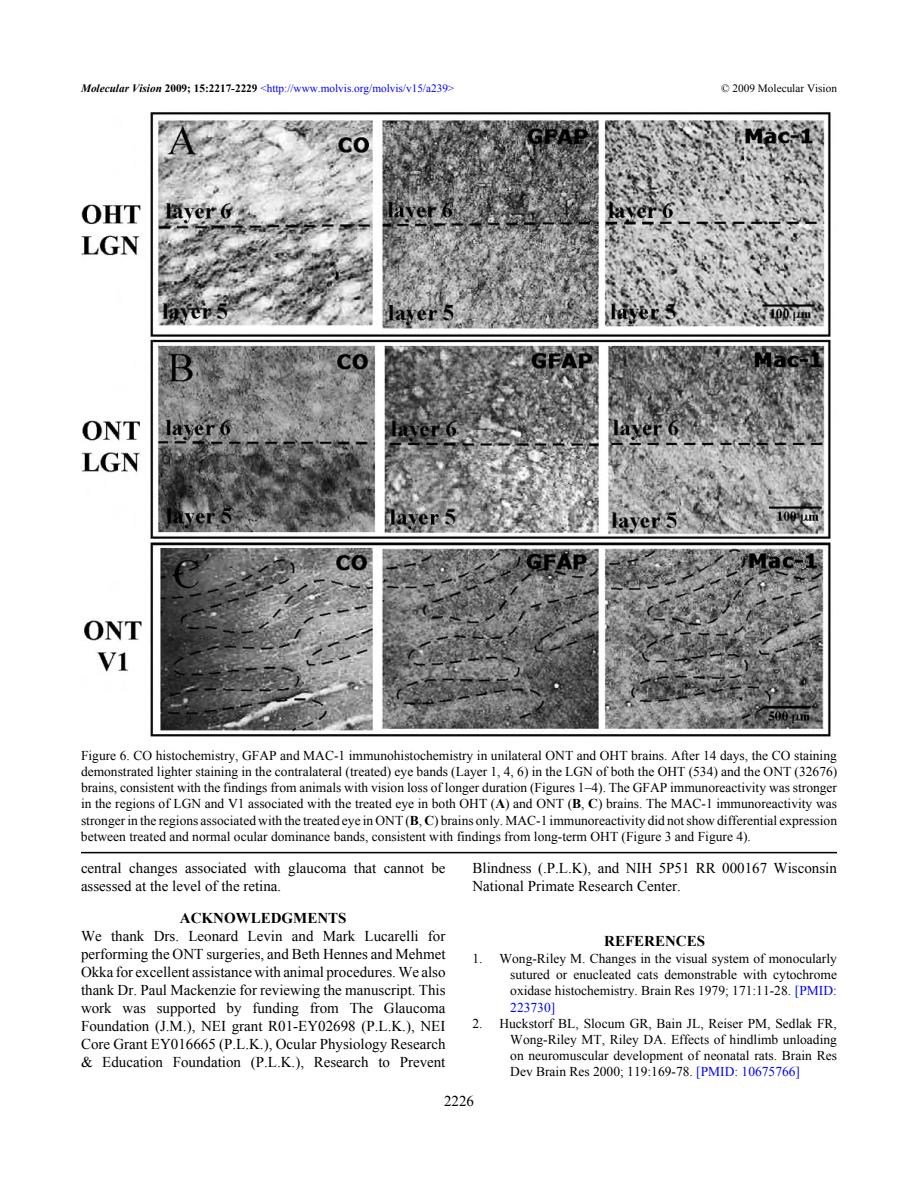
<style>
.page{position:relative;width:918px;height:1188px;background:#fff}
.page>*{position:absolute;margin:0;border:0;box-sizing:border-box;transform-origin:0 0}
.t1{font:15px/18px "Times New Roman";color:#000}
.t2{font:700 15px "Times New Roman";color:#000}
.t3{font:13.5px/16.2px "Times New Roman";color:#000;text-align:justify}
.t4{font:11.25px "Times New Roman";color:#00f}
.t5{font:11.25px "Times New Roman";color:#000}
.s1{font-weight:700;font-style:italic;color:#000}
.s2{font-weight:700;color:#000}
.s3{font-weight:700}
.s4{color:#00f}
</style>
<div class="page">
<img style="left:81px;top:112px;width:750px;height:625px">
<hr style="left:81px;top:852px;width:756px;height:1px;background:#000">
<p class="t4" style="left:81px;top:82px;width:375px"><span class="s1">Molecular Vision</span> <span class="s2">2009; 15:2217-2229</span> &lt;http://www.molvis.org/molvis/v15/a239&gt;</p>
<p class="t5" style="left:721px;top:82px;width:117px">© 2009 Molecular Vision</p>
<p class="t3" style="left:81px;top:747px;width:758px">Figure 6. CO histochemistry, GFAP and MAC-1 immunohistochemistry in unilateral ONT and OHT brains. After 14 days, the CO staining demonstrated lighter staining in the contralateral (treated) eye bands (Layer 1, 4, 6) in the LGN of both the OHT (534) and the ONT (32676) brains, consistent with the findings from animals with vision loss of longer duration (Figures 1–4). The GFAP immunoreactivity was stronger in the regions of LGN and V1 associated with the treated eye in both OHT (<span class="s3">A</span>) and ONT (<span class="s3">B</span>, <span class="s3">C</span>) brains. The MAC-1 immunoreactivity was stronger in the regions associated with the treated eye in ONT (<span class="s3">B</span>, <span class="s3">C</span>) brains only. MAC-1 immunoreactivity did not show differential expression between treated and normal ocular dominance bands, consistent with findings from long-term OHT (Figure 3 and Figure 4).</p>
<p class="t1" style="left:81px;top:859px;width:366px">central changes associated with glaucoma that cannot be assessed at the level of the retina.</p>
<p class="t2" style="left:180px;top:910px;width:168px">ACKNOWLEDGMENTS</p>
<p class="t1" style="left:81px;top:927px;width:366px;text-align:justify">We thank Drs. Leonard Levin and Mark Lucarelli for performing the ONT surgeries, and Beth Hennes and Mehmet Okka for excellent assistance with animal procedures. We also thank Dr. Paul Mackenzie for reviewing the manuscript. This work was supported by funding from The Glaucoma Foundation (J.M.), NEI grant R01-EY02698 (P.L.K.), NEI Core Grant EY016665 (P.L.K.), Ocular Physiology Research &amp; Education Foundation (P.L.K.), Research to Prevent</p>
<p class="t1" style="left:472px;top:859px;width:366px">Blindness (.P.L.K), and NIH 5P51 RR 000167 Wisconsin<br>National Primate Research Center.</p>
<p class="t2" style="left:604px;top:933px;width:102px">REFERENCES</p>
<p class="t3" style="left:510px;top:950px;width:328px;text-indent:-38px">1. Wong-Riley M. Changes in the visual system of monocularly sutured or enucleated cats demonstrable with cytochrome oxidase histochemistry. Brain Res 1979; 171:11-28. <span class="s4">[PMID:<br>223730]</span></p>
<p class="t3" style="left:510px;top:1015px;width:328px;text-indent:-38px">2. Huckstorf BL, Slocum GR, Bain JL, Reiser PM, Sedlak FR, Wong-Riley MT, Riley DA. Effects of hindlimb unloading on neuromuscular development of neonatal rats. Brain Res Dev Brain Res 2000; 119:169-78. <span class="s4">[PMID: 10675766]</span></p>
<p class="t1" style="left:444px;top:1092px;width:31px">2226</p>
</div>
